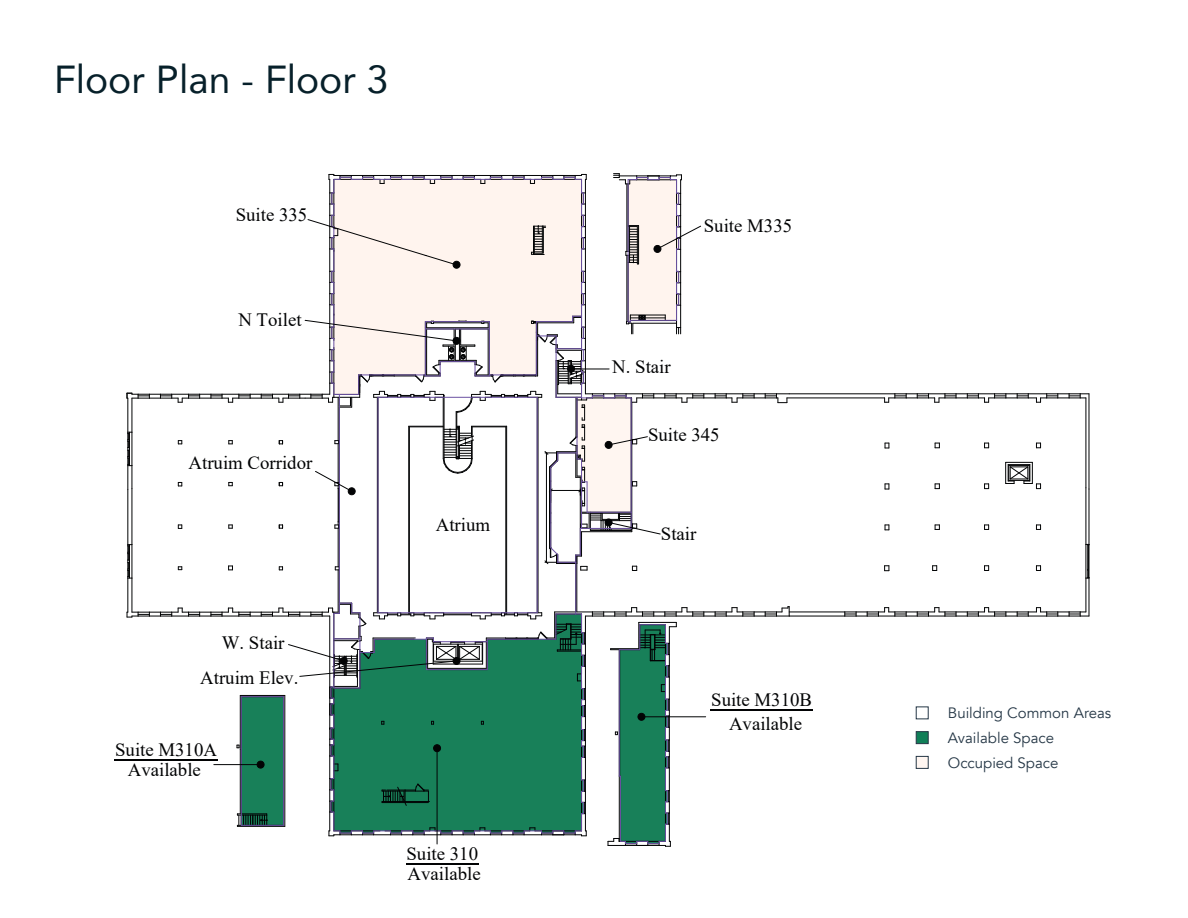
<style>
.page{position:relative;width:1188px;height:918px;background:#fff}
.page>*{position:absolute;margin:0;border:0;box-sizing:border-box;transform-origin:0 0}
.t1{font:39px "Avenir";color:#07202a}
.t2{font:18.75px "Times New Roman";color:#020304}
.t3{font:15px "Avenir";color:#253746}
</style>
<div class="page">
<div style="left:916px;top:731px;width:13px;height:13px;background:#107f58;border:1px solid #253746"></div>
<div style="left:916px;top:756px;width:13px;height:13px;background:#fff6f1;border:1px solid #253746"></div>
<hr style="left:132px;top:578px;width:1px;height:34px;background:#020304">
<hr style="left:128px;top:578px;width:1px;height:34px;background:#020304">
<hr style="left:338px;top:570px;width:1px;height:42px;background:#020304">
<hr style="left:576px;top:564px;width:1px;height:48px;background:#020304">
<hr style="left:577px;top:564px;width:1px;height:48px;background:#020304">
<hr style="left:789px;top:616px;width:56px;height:1px;background:#020304">
<hr style="left:789px;top:612px;width:56px;height:1px;background:#020304">
<svg style="left:885px;top:525px;width:5px;height:6px"></svg>
<svg style="left:884px;top:566px;width:6px;height:5px"></svg>
<svg style="left:935px;top:525px;width:5px;height:5px"></svg>
<svg style="left:932px;top:566px;width:5px;height:5px"></svg>
<svg style="left:984px;top:525px;width:5px;height:5px"></svg>
<svg style="left:984px;top:566px;width:5px;height:5px"></svg>
<hr style="left:789px;top:394px;width:106px;height:1px;background:#020304">
<hr style="left:787px;top:398px;width:98px;height:1px;background:#020304">
<svg style="left:885px;top:443px;width:5px;height:6px"></svg>
<svg style="left:885px;top:484px;width:5px;height:6px"></svg>
<svg style="left:935px;top:443px;width:5px;height:6px"></svg>
<svg style="left:935px;top:484px;width:5px;height:5px"></svg>
<svg style="left:984px;top:443px;width:5px;height:6px"></svg>
<svg style="left:984px;top:484px;width:5px;height:5px"></svg>
<svg style="left:1036px;top:525px;width:5px;height:5px"></svg>
<svg style="left:1036px;top:566px;width:5px;height:5px"></svg>
<hr style="left:1089px;top:578px;width:1px;height:38px;background:#020304">
<hr style="left:1086px;top:578px;width:1px;height:34px;background:#020304">
<svg style="left:1036px;top:443px;width:5px;height:6px"></svg>
<hr style="left:1089px;top:394px;width:1px;height:95px;background:#020304">
<hr style="left:1086px;top:398px;width:1px;height:90px;background:#020304">
<hr style="left:1086px;top:488px;width:1px;height:56px;background:#020304">
<hr style="left:1089px;top:489px;width:1px;height:55px;background:#020304">
<svg style="left:1005px;top:462px;width:36px;height:27px"></svg>
<hr style="left:377px;top:397px;width:1px;height:216px;background:#020304">
<hr style="left:538px;top:397px;width:1px;height:216px;background:#020304">
<hr style="left:409px;top:427px;width:1px;height:187px;background:#020304">
<hr style="left:408px;top:426px;width:1px;height:188px;background:#020304">
<hr style="left:506px;top:427px;width:1px;height:187px;background:#020304">
<svg style="left:845px;top:607px;width:244px;height:10px"></svg>
<hr style="left:1088px;top:545px;width:1px;height:32px;background:#020304">
<hr style="left:1089px;top:545px;width:1px;height:32px;background:#020304">
<hr style="left:1086px;top:544px;width:1px;height:34px;background:#020304">
<svg style="left:884px;top:394px;width:205px;height:9px"></svg>
<hr style="left:575px;top:562px;width:1px;height:52px;background:#6b52a2">
<hr style="left:339px;top:394px;width:1px;height:209px;background:#6b52a2">
<hr style="left:537px;top:397px;width:1px;height:216px;background:#6b52a2">
<hr style="left:378px;top:397px;width:1px;height:216px;background:#6b52a2">
<hr style="left:115px;top:759px;width:103px;height:1px;background:#020304">
<hr style="left:711px;top:709px;width:102px;height:1px;background:#020304">
<hr style="left:406px;top:863px;width:73px;height:1px;background:#020304">
<svg style="left:127px;top:603px;width:663px;height:244px"></svg>
<svg style="left:127px;top:173px;width:662px;height:406px"></svg>
<p class="t1" style="left:54px;top:48px;width:336px">Floor Plan - Floor 3</p>
<p class="t2" style="left:236px;top:201px;width:73px">Suite 335</p>
<p class="t2" style="left:238px;top:307px;width:65px">N Toilet</p>
<p class="t2" style="left:189px;top:449px;width:125px">Atruim Corridor</p>
<p class="t2" style="left:222px;top:630px;width:64px">W. Stair</p>
<p class="t2" style="left:200px;top:665px;width:100px">Atruim Elev.</p>
<p class="t2" style="left:115px;top:736px;width:103px">Suite M310A</p>
<p class="t2" style="left:128px;top:757px;width:75px">Available</p>
<p class="t2" style="left:436px;top:511px;width:56px">Atrium</p>
<p class="t2" style="left:406px;top:841px;width:73px">Suite 310</p>
<p class="t2" style="left:408px;top:861px;width:75px">Available</p>
<p class="t2" style="left:704px;top:213px;width:90px">Suite M335</p>
<p class="t2" style="left:612px;top:354px;width:60px">N. Stair</p>
<p class="t2" style="left:648px;top:422px;width:73px">Suite 345</p>
<p class="t2" style="left:661px;top:520px;width:37px">Stair</p>
<p class="t2" style="left:711px;top:687px;width:102px">Suite M310B</p>
<p class="t2" style="left:729px;top:710px;width:75px">Available</p>
<p class="t3" style="left:948px;top:704px;width:165px">Building Common Areas</p>
<p class="t3" style="left:948px;top:729px;width:108px">Available Space</p>
<p class="t3" style="left:948px;top:754px;width:112px">Occupied Space</p>
</div>
